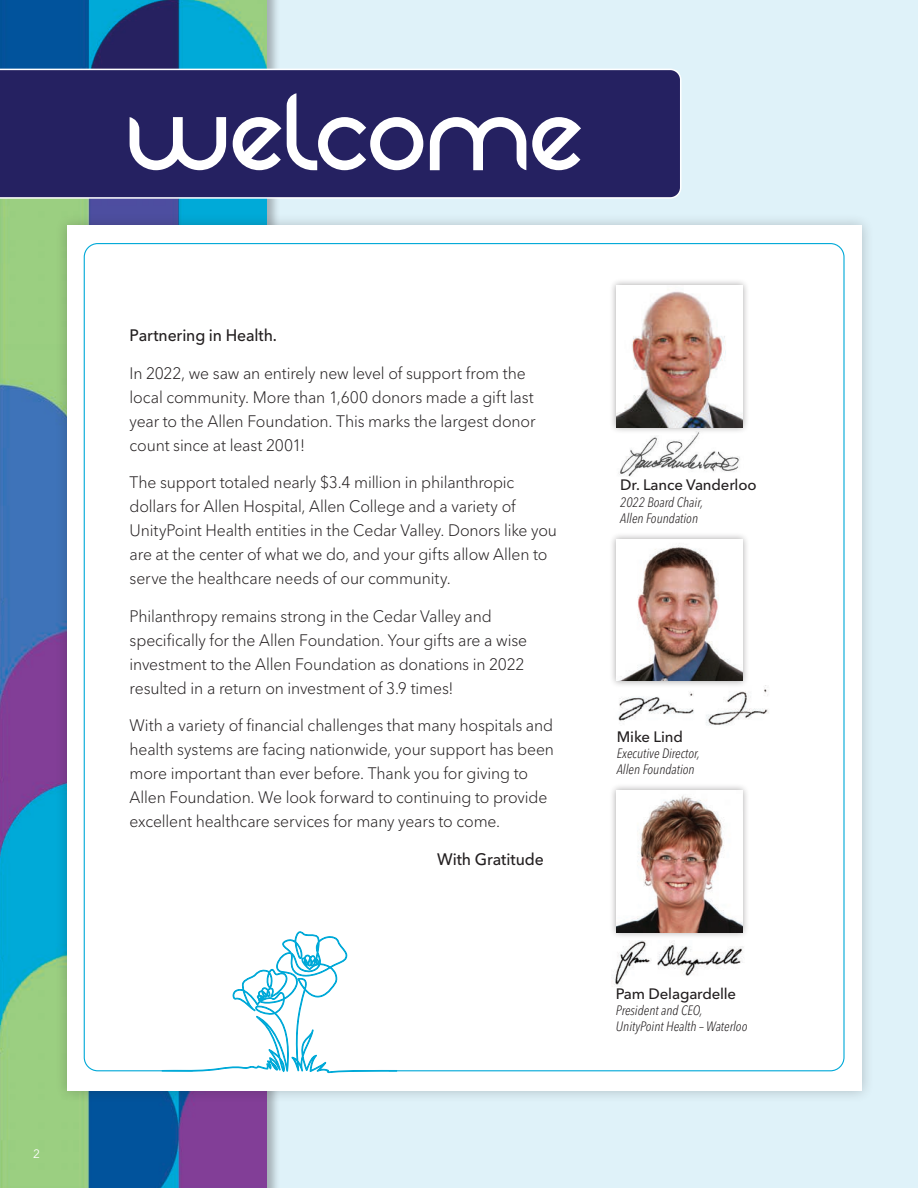
<style>
.page{position:relative;width:918px;height:1188px;background:#fff}
.page>*{position:absolute;margin:0;border:0;box-sizing:border-box;transform-origin:0 0}
.t1{font:300 16.5px/24px "Avenir Next LT Pro";letter-spacing:-.01em;color:#231f20;scale:.96 1}
.t2{font:500 16.5px "Avenir Next LT Pro";letter-spacing:-.005em;color:#231f20;scale:.96 1}
.t3{font:500 15px "Avenir Next LT Pro";letter-spacing:-.01em;color:#231f20}
.t4{font:italic 300 condensed 13.5px/16.2px "Avenir Next LT Pro";color:#231f20}
.t5{font:12px "Avenir Next LT Pro";color:#fff}
</style>
<div class="page">
<div style="left:214px;top:0;width:704px;height:1188px;background:#dff2f9"></div>
<img style="left:0;top:0;width:266px;height:1188px">
<div style="left:55px;top:213px;width:820px;height:890px;background:#231f20;opacity:.25"></div>
<div style="left:67px;top:226px;width:795px;height:865px;background:#fff"></div>
<svg style="left:162px;top:931px;width:235px;height:143px"></svg>
<div style="left:0;top:69px;width:681px;height:130px;background:#252161"></div>
<svg style="left:130px;top:117px;width:96px;height:53px"></svg>
<svg style="left:430px;top:117px;width:96px;height:53px;background:#78769d"></svg>
<svg style="left:287px;top:93px;width:136px;height:77px;background:#686591"></svg>
<svg style="left:233px;top:117px;width:48px;height:53px;background:#9d9bb8"></svg>
<svg style="left:532px;top:117px;width:49px;height:53px;background:#9a98b6"></svg>
<div style="left:609px;top:532px;width:141px;height:156px;background:#231f20;opacity:.4"></div>
<img style="left:617px;top:539px;width:126px;height:142px">
<img style="left:613px;top:686px;width:156px;height:40px">
<div style="left:609px;top:783px;width:141px;height:156px;background:#231f20;opacity:.4"></div>
<img style="left:617px;top:790px;width:126px;height:142px">
<img style="left:612px;top:941px;width:132px;height:46px">
<div style="left:609px;top:278px;width:141px;height:156px;background:#231f20;opacity:.4"></div>
<img style="left:617px;top:286px;width:126px;height:141px">
<img style="left:609px;top:427px;width:141px;height:50px">
<p class="t5" style="left:33px;top:1146px;width:8px">2</p>
<p class="t2" style="left:130px;top:325px;width:155px">Partnering in Health.</p>
<p class="t1" style="left:130px;top:361px;width:424px">In 2022, we saw an entirely new level of support from the local community. More than 1,600 donors made a gift last year to the Allen Foundation. This marks the largest donor count since at least 2001!</p>
<p class="t1" style="left:130px;top:470px;width:447px">The support totaled nearly $3.4 million in philanthropic dollars for Allen Hospital, Allen College and a variety of UnityPoint Health entities in the Cedar Valley. Donors like you are at the center of what we do, and your gifts allow Allen to serve the healthcare needs of our community.</p>
<p class="t1" style="left:130px;top:604px;width:416px">Philanthropy remains strong in the Cedar Valley and specifically for the Allen Foundation. Your gifts are a wise investment to the Allen Foundation as donations in 2022 resulted in a return on investment of 3.9 times!</p>
<p class="t1" style="left:130px;top:714px;width:444px">With a variety of financial challenges that many hospitals and health systems are facing nationwide, your support has been more important than ever before. Thank you for giving to Allen Foundation. We look forward to continuing to provide excellent healthcare services for many years to come.</p>
<p class="t2" style="left:437px;top:849px;width:113px">With Gratitude</p>
<p class="t3" style="left:620px;top:476px;width:138px">Dr. Lance Vanderloo</p>
<p class="t4" style="left:620px;top:494px;width:85px">2022 Board Chair,<br>Allen Foundation</p>
<p class="t3" style="left:617px;top:727px;width:68px">Mike Lind</p>
<p class="t4" style="left:617px;top:745px;width:85px">Executive Director,<br>Allen Foundation</p>
<p class="t3" style="left:616px;top:984px;width:122px">Pam Delagardelle</p>
<p class="t4" style="left:616px;top:1002px;width:133px">President and CEO,<br>UnityPoint Health – Waterloo</p>
</div>
